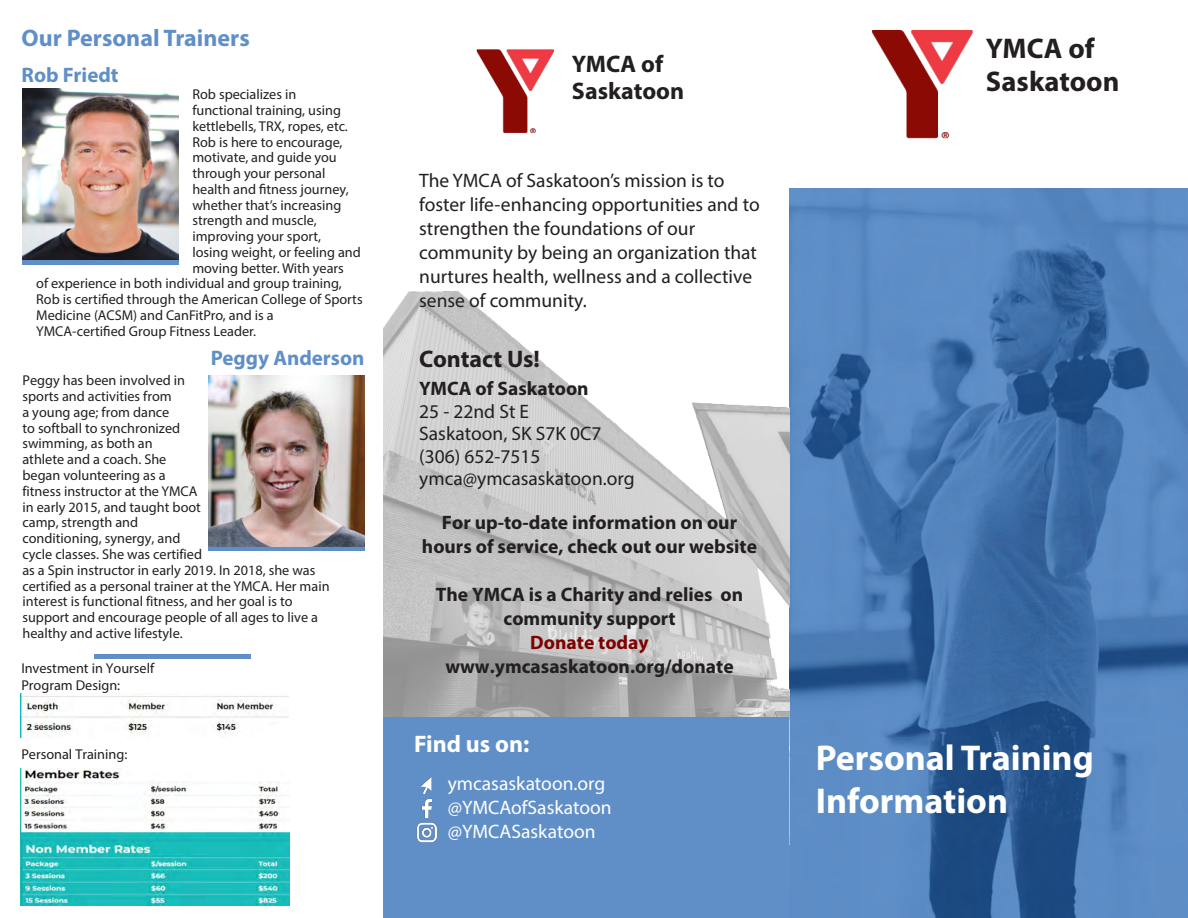
<style>
.page{position:relative;width:1188px;height:918px;background:#fff}
.page>*{position:absolute;margin:0;border:0;box-sizing:border-box;transform-origin:0 0}
.t1{font:700 36px "Myriad Pro";color:#fff}
.t2{font:700 28.5px "Myriad Pro";color:#231f20}
.t3{font:700 24px "Myriad Pro";color:#231f20}
.t4{font:700 24px "Myriad Pro";color:#608fc8}
.t5{font:700 24px "Myriad Pro";color:#fff}
.t6{font:700 21px "Myriad Pro";color:#608fc8}
.t7{font:19.5px/24px "Myriad Pro";color:#231f20}
.t8{font:700 19.5px/24px "Myriad Pro";color:#231f20;text-align:center}
.t9{font:19.5px "Myriad Pro";color:#fff}
.t10{font:14.25px/15.8px "Myriad Pro";color:#231f20}
.t11{font:14.25px/17.1px "Myriad Pro";color:#221e1f}
.s1{font-weight:700}
.s2{color:#800000}
</style>
<div class="page">
<img style="left:789px;top:188px;width:399px;height:730px">
<img style="left:383px;top:291px;width:406px;height:426px">
<div style="left:382px;top:717px;width:407px;height:201px;background:#608fc8"></div>
<img style="left:476px;top:49px;width:78px;height:85px">
<div style="left:0;top:0;width:383px;height:918px;background:#fff"></div>
<img style="left:417px;top:823px;width:19px;height:20px">
<img style="left:421px;top:777px;width:11px;height:18px">
<img style="left:421px;top:798px;width:11px;height:20px">
<img style="left:872px;top:30px;width:101px;height:109px">
<img style="left:23px;top:89px;width:156px;height:171px">
<div style="left:23px;top:260px;width:156px;height:5px;background:#608fc8"></div>
<div style="left:94px;top:654px;width:156px;height:5px;background:#608fc8"></div>
<div style="left:208px;top:546px;width:156px;height:5px;background:#608fc8"></div>
<img style="left:208px;top:375px;width:156px;height:171px">
<img style="left:21px;top:694px;width:268px;height:43px">
<img style="left:21px;top:768px;width:268px;height:138px">
<p class="t4" style="left:22px;top:22px;width:230px">Our Personal Trainers</p>
<p class="t6" style="left:22px;top:61px;width:99px">Rob Friedt</p>
<p class="t10" style="left:192px;top:87px;width:105px">Rob specializes in</p>
<p class="t10" style="left:192px;top:102px;width:150px">functional training, using</p>
<p class="t10" style="left:192px;top:118px;width:157px">kettlebells, TRX, ropes, etc.</p>
<p class="t10" style="left:192px;top:134px;width:152px">Rob is here to encourage,</p>
<p class="t10" style="left:192px;top:150px;width:146px">motivate, and guide you</p>
<p class="t10" style="left:192px;top:165px;width:135px">through your personal</p>
<p class="t10" style="left:192px;top:181px;width:158px">health and fitness journey,</p>
<p class="t10" style="left:192px;top:197px;width:151px">whether that’s increasing</p>
<p class="t10" style="left:192px;top:213px;width:126px">strength and muscle,</p>
<p class="t10" style="left:192px;top:228px;width:130px">improving your sport,</p>
<p class="t10" style="left:192px;top:244px;width:170px">losing weight, or feeling and</p>
<p class="t10" style="left:192px;top:260px;width:153px">moving better. With years</p>
<p class="t10" style="left:36px;top:276px;width:307px">of experience in both individual and group training,</p>
<p class="t10" style="left:36px;top:291px;width:328px">Rob is certified through the American College of Sports</p>
<p class="t10" style="left:36px;top:307px;width:239px">Medicine (ACSM) and CanFitPro, and is a</p>
<p class="t10" style="left:36px;top:323px;width:221px">YMCA-certified Group Fitness Leader.</p>
<p class="t6" style="left:211px;top:344px;width:155px">Peggy Anderson</p>
<p class="t10" style="left:22px;top:372px;width:309px">Peggy has been involved in<br>sports and activities from<br>a young age; from dance<br>to softball to synchronized<br>swimming, as both an<br>athlete and a coach. She<br>began volunteering as a<br>fitness instructor at the YMCA<br>in early 2015, and taught boot<br>camp, strength and<br>conditioning, synergy, and<br>cycle classes. She was certified<br>as a Spin instructor in early 2019. In 2018, she was certified as a personal trainer at the YMCA. Her main interest is functional fitness, and her goal is to support and encourage people of all ages to live a healthy and active lifestyle.</p>
<p class="t11" style="left:21px;top:660px;width:134px">Investment in Yourself<br>Program Design:</p>
<p class="t11" style="left:21px;top:745px;width:108px">Personal Training:</p>
<p class="t3" style="left:572px;top:48px;width:93px">YMCA of</p>
<p class="t3" style="left:572px;top:75px;width:114px">Saskatoon</p>
<p class="t7" style="left:419px;top:168px;width:342px">The YMCA of Saskatoon’s mission is to foster life-enhancing opportunities and to strengthen the foundations of our community by being an organization that nurtures health, wellness and a collective sense of community.</p>
<p class="t3" style="left:419px;top:343px;width:122px">Contact Us!</p>
<p class="t7" style="left:419px;top:377px;width:217px;line-height:22.5px"><span class="s1">YMCA of Saskatoon<br></span>25 - 22nd St E<br>Saskatoon, SK S7K 0C7 (306) 652-7515 ymca@ymcasaskatoon.org</p>
<p class="t8" style="left:422px;top:510px;width:337px">For up-to-date information on our hours of service, check out our website</p>
<p class="t8" style="left:436px;top:582px;width:309px">The YMCA is a Charity and relies on community support<br><span class="s2">Donate today </span>www.ymcasaskatoon.org/donate</p>
<p class="t5" style="left:414px;top:729px;width:117px">Find us on:</p>
<p class="t9" style="left:448px;top:772px;width:159px">ymcasaskatoon.org</p>
<p class="t9" style="left:448px;top:796px;width:166px">@YMCAofSaskatoon</p>
<p class="t9" style="left:448px;top:820px;width:149px">@YMCASaskatoon</p>
<p class="t2" style="left:986px;top:30px;width:110px">YMCA of</p>
<p class="t2" style="left:986px;top:63px;width:135px">Saskatoon</p>
<p class="t1" style="left:816px;top:734px;width:280px">Personal Training</p>
<p class="t1" style="left:816px;top:777px;width:194px">Information</p>
</div>
